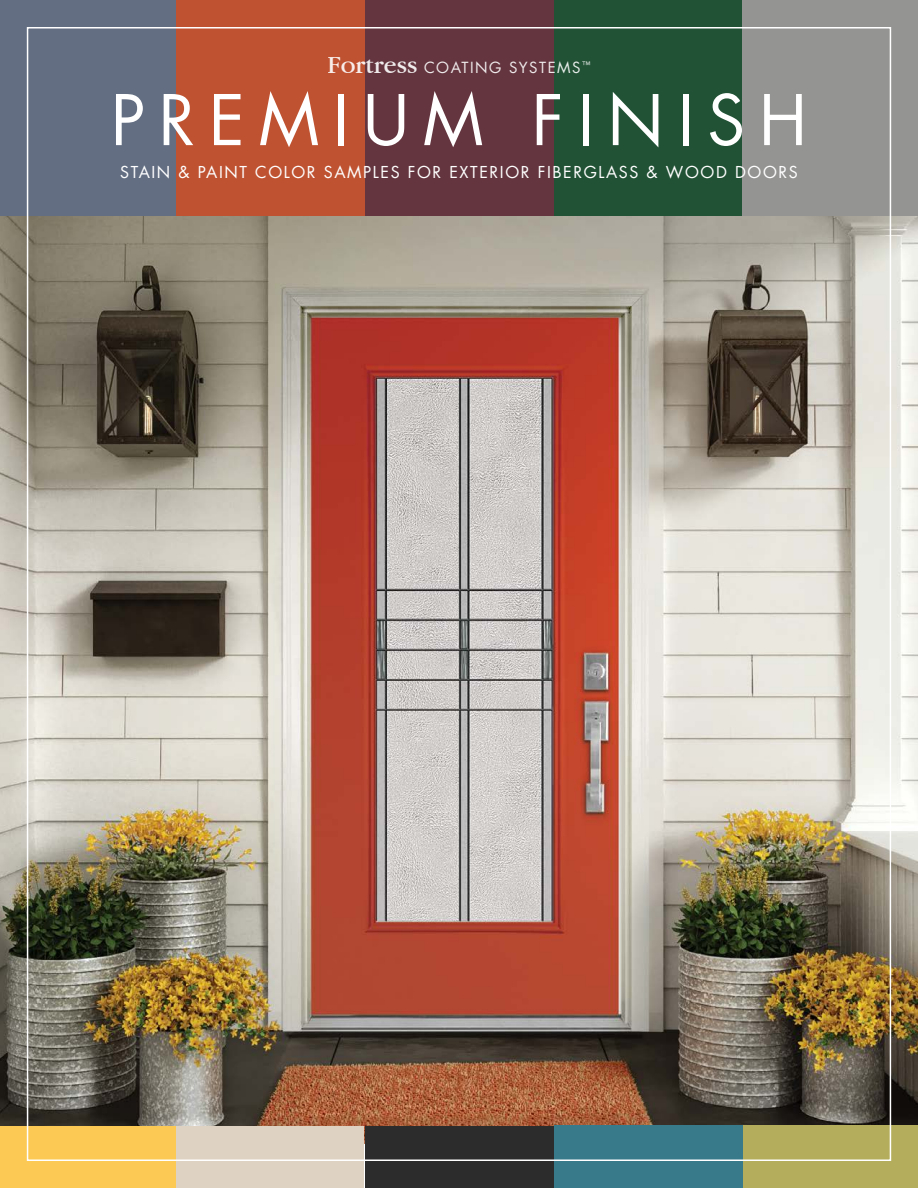
<style>
.page{position:relative;width:918px;height:1188px;background:#fff}
.page>*{position:absolute;margin:0;border:0;box-sizing:border-box;transform-origin:0 0}
.t1{font:67.8px "Futura LT";letter-spacing:.2em;color:#fff}
.t2{font:16.05px "Futura LT";letter-spacing:.1em;color:#fff}
.t3{font:15px "Futura LT";letter-spacing:.1em;color:#fff}
.s1{font-family:"Garamond IT Cby BT";font-size:25.5px}
</style>
<div class="page">
<img style="left:0;top:216px;width:918px;height:927px">
<div style="left:365px;top:0;width:189px;height:216px;background:#64353f"></div>
<div style="left:365px;top:1126px;width:189px;height:62px;background:#2c2c2d"></div>
<div style="left:175px;top:1126px;width:189px;height:62px;background:#ded2c2"></div>
<div style="left:0;top:1126px;width:175px;height:62px;background:#fcc954"></div>
<div style="left:743px;top:1126px;width:175px;height:62px;background:#b4ae5c"></div>
<div style="left:176px;top:0;width:189px;height:216px;background:#bf5231"></div>
<div style="left:0;top:0;width:176px;height:216px;background:#636e83"></div>
<div style="left:554px;top:0;width:189px;height:216px;background:#215235"></div>
<div style="left:554px;top:1126px;width:189px;height:62px;background:#38798a"></div>
<div style="left:743px;top:0;width:175px;height:216px;background:#949593"></div>
<p class="t3" style="left:328px;top:58px;width:264px"><span class="s1">Fortress</span> COATING SYSTEMS<sup>™</sup></p>
<h1 class="t1" style="left:111px;top:77px;width:698px">PREMIUM FINISH</h1>
<p class="t2" style="left:120px;top:162px;width:679px">STAIN &amp; PAINT COLOR SAMPLES FOR EXTERIOR FIBERGLASS &amp; WOOD DOORS</p>
</div>
